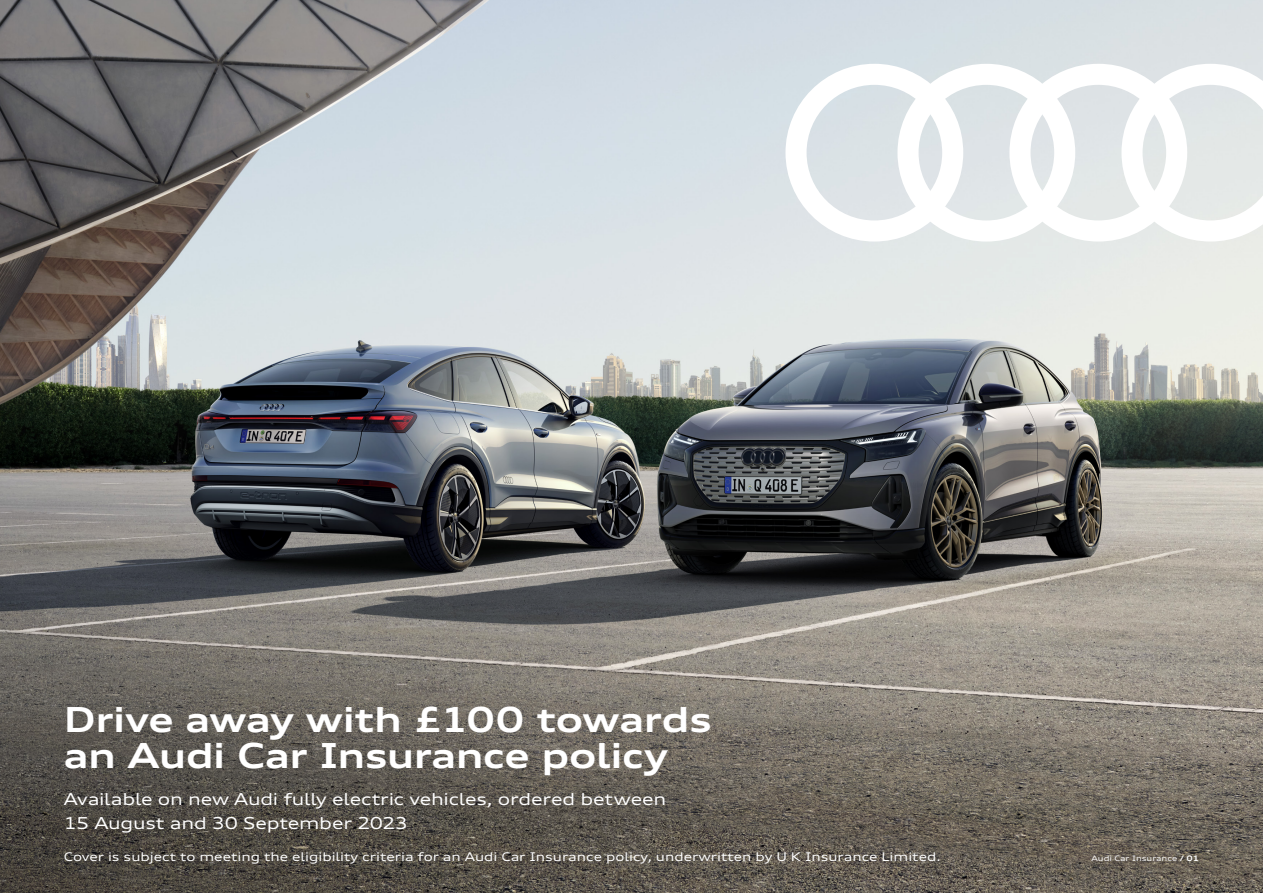
<style>
.page{position:relative;width:1263px;height:893px;background:#fff}
.page>*{position:absolute;margin:0;border:0;box-sizing:border-box;transform-origin:0 0}
.t1{font:700 expanded 34.5px/36px "Audi Type";letter-spacing:-.01em;color:#fff}
.t2{font:expanded 16.5px/24px "Audi Type";letter-spacing:-.015em;color:#fff}
.t3{font:expanded 12px "Audi Type";color:#fff}
.t4{font:expanded 7.5px "Audi Type";color:#fff}
.s1{font-weight:700}
</style>
<div class="page">
<img style="left:0;top:0;width:1263px;height:483px">
<img style="left:0;top:483px;width:1263px;height:410px">
<svg style="left:786px;top:64px;width:477px;height:178px"></svg>
<h1 class="t1" style="left:64px;top:701px;width:649px">Drive away with £100 towards an Audi Car Insurance policy</h1>
<h2 class="t2" style="left:64px;top:787px;width:604px">Available on new Audi fully electric vehicles, ordered between<br>15 August and 30 September 2023</h2>
<p class="t3" style="left:64px;top:849px;width:878px">Cover is subject to meeting the eligibility criteria for an Audi Car Insurance policy, underwritten by U K Insurance Limited.</p>
<p class="t4" style="left:1091px;top:853px;width:109px">Audi Car Insurance <span class="s1">/ 01</span></p>
</div>
